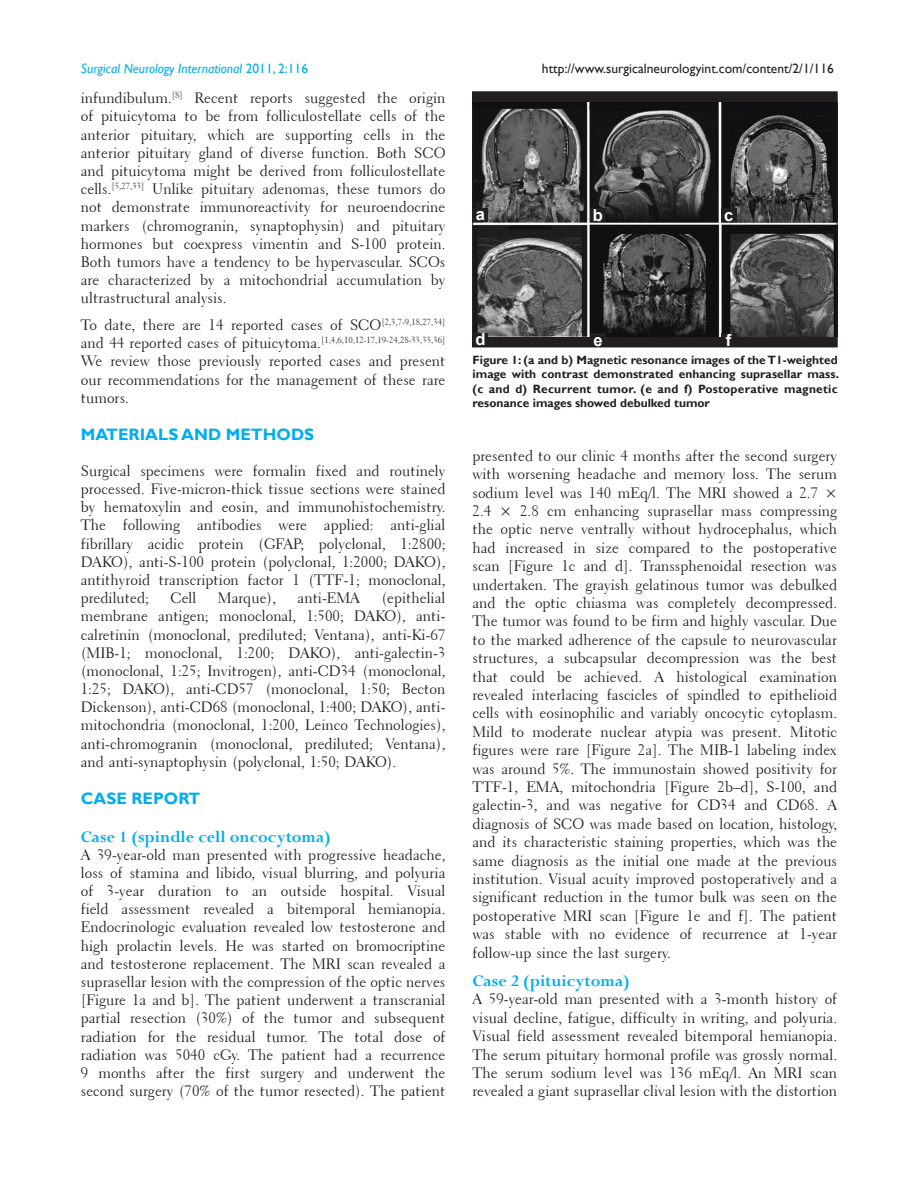
<style>
.page{position:relative;width:918px;height:1188px;background:#fff}
.page>*{position:absolute;margin:0;border:0;box-sizing:border-box;transform-origin:0 0}
.t1{font:700 18px "Perpetua";color:#00aeef}
.t2{font:700 16.5px "Gill Sans";color:#00aeef}
.t3{font:700 16.5px "Arial";color:#fff}
.TX{font:15px/18.1px "Transitional 521 BT Roman A";color:#231f20;text-align:justify}
.t4{font:13.5px "Gill Sans";color:#231f20}
.t5{font:italic 13.5px "Gill Sans";color:#00aeef}
.FGC{font:700 12px/14.4px "Gill Sans";color:#231f20;text-align:justify}
.TX-2{font:8.7px "Transitional 521 BT Roman A";color:#231f20}
.s1{font-style:normal}
.s2{font-size:15px}
</style>
<div class="page">
<div style="left:473px;top:92px;width:364px;height:255px;background:#231f20"></div>
<img style="left:474px;top:103px;width:361px;height:233px">
<div style="left:472px;top:92px;width:365px;height:255px;border:1px solid #231f20"></div>
<div style="left:472px;top:208px;width:16px;height:14px;background:#231f20"></div>
<div style="left:472px;top:333px;width:16px;height:14px;background:#231f20"></div>
<div style="left:590px;top:208px;width:16px;height:14px;background:#231f20"></div>
<div style="left:590px;top:333px;width:16px;height:14px;background:#231f20"></div>
<div style="left:721px;top:208px;width:16px;height:14px;background:#231f20"></div>
<div style="left:721px;top:333px;width:16px;height:14px;background:#231f20"></div>
<p class="t5" style="left:81px;top:61px;width:229px">Surgical Neurology International <span class="s1">2011, 2:116</span></p>
<p class="t4" style="left:542px;top:61px;width:293px">http://www.surgicalneurologyint.com/content/2/1/116</p>
<p class="TX" style="left:81px;top:89px;width:366px">infundibulum.<sup>[8]</sup> Recent reports suggested the origin of pituicytoma to be from folliculostellate cells of the anterior pituitary, which are supporting cells in the anterior pituitary gland of diverse function. Both SCO and pituicytoma might be derived from folliculostellate cells.<sup>[5,27,33]</sup> Unlike pituitary adenomas, these tumors do not demonstrate immunoreactivity for neuroendocrine markers (chromogranin, synaptophysin) and pituitary hormones but coexpress vimentin and S-100 protein.<br>Both tumors have a tendency to be hypervascular. SCOs are characterized by a mitochondrial accumulation by ultrastructural analysis.</p>
<p class="TX" style="left:81px;top:316px;width:366px">To date, there are 14 reported cases of SCO<sup>[2,3,7-9,18,27,34]</sup></p>
<p class="TX-2" style="left:81px;top:335px;width:366px"><span class="s2">and 44 reported cases of pituicytoma.</span>[1,4,6,10,12-17,19-24,28-33,35,36]</p>
<p class="TX" style="left:81px;top:352px;width:366px">We review those previously reported cases and present our recommendations for the management of these rare tumors.</p>
<h1 class="t2" style="left:81px;top:424px;width:235px">MATERIALS AND METHODS</h1>
<p class="TX" style="left:81px;top:462px;width:366px">Surgical specimens were formalin fixed and routinely processed. Five-micron-thick tissue sections were stained by hematoxylin and eosin, and immunohistochemistry.<br>The following antibodies were applied: anti-glial fibrillary acidic protein (GFAP; polyclonal, 1:2800; DAKO), anti-S-100 protein (polyclonal, 1:2000; DAKO), antithyroid transcription factor 1 (TTF-1; monoclonal, prediluted;</p>
<p class="t3" style="left:593px;top:205px;width:12px">b</p>
<p class="t3" style="left:476px;top:204px;width:11px">a</p>
<p class="t3" style="left:724px;top:205px;width:11px">c</p>
<p class="t3" style="left:475px;top:328px;width:12px">d</p>
<p class="t3" style="left:726px;top:329px;width:7px">f</p>
<p class="t3" style="left:593px;top:329px;width:11px">e</p>
<p class="FGC" style="left:472px;top:353px;width:368px">Figure 1: (a and b) Magnetic resonance images of the T1-weighted image with contrast demonstrated enhancing suprasellar mass. (c and d) Recurrent tumor. (e and f) Postoperative magnetic resonance images showed debulked tumor</p>
<p class="TX" style="left:472px;top:447px;width:366px">presented to our clinic 4 months after the second surgery with worsening headache and memory loss. The serum sodium level was 140 mEq/l. The MRI showed a 2.7 × 2.4 × 2.8 cm enhancing suprasellar mass compressing the optic nerve ventrally without hydrocephalus, which had increased in size compared to the postoperative scan [Figure 1c and d]. Transsphenoidal resection was undertaken. The grayish gelatinous tumor was debulked and the optic chiasma was completely decompressed.<br>The tumor was found to be firm and highly vascular. Due to the marked adherence of the capsule to neurovascular structures, a subcapsular decompression was the best that could be achieved. A histological examination revealed interlacing fascicles of spindled to epithelioid cells with eosinophilic and variably oncocytic cytoplasm.<br>Mild to moderate nuclear atypia was present. Mitotic figures were rare [Figure 2a]. The MIB-1 labeling index was around 5%. The immunostain showed positivity for TTF-1, EMA, mitochondria [Figure 2b–d], S-100, and galectin-3, and was negative for CD34 and CD68. A diagnosis of SCO was made based on location, histology, and its characteristic staining properties, which was the same diagnosis as the initial one made at the previous institution. Visual acuity improved postoperatively and a significant reduction in the tumor bulk was seen on the postoperative MRI scan [Figure 1e and f]. The patient was stable with no evidence of recurrence at 1-year follow-up since the last surgery.</p>
<h2 class="t1" style="left:472px;top:969px;width:159px">Case 2 (pituicytoma)</h2>
<p class="TX" style="left:472px;top:990px;width:366px">A 59-year-old man presented with a 3-month history of visual decline, fatigue, difficulty in writing, and polyuria.<br>Visual field assessment revealed bitemporal hemianopia.<br>The serum pituitary hormonal profile was grossly normal.<br>The serum sodium level was 136 mEq/l. An MRI scan revealed a giant suprasellar clival lesion with the distortion</p>
<p class="TX" style="left:81px;top:589px;width:366px;text-indent:301px">(epithelial membrane antigen; monoclonal, 1:500; DAKO), anti&shy;calretinin (monoclonal, prediluted; Ventana), anti-Ki-67 (MIB-1; monoclonal, 1:200; DAKO), anti-galectin-3 (monoclonal, 1:25; Invitrogen), anti-CD34 (monoclonal, 1:25; DAKO), anti-CD57 (monoclonal, 1:50; Becton Dickenson), anti-CD68 (monoclonal, 1:400; DAKO), anti&shy;mitochondria (monoclonal, 1:200, Leinco Technologies), anti-chromogranin (monoclonal, prediluted; Ventana), and anti-synaptophysin (polyclonal, 1:50; DAKO).</p>
<h1 class="t2" style="left:81px;top:788px;width:121px">CASE REPORT</h1>
<h2 class="t1" style="left:81px;top:825px;width:252px">Case 1 (spindle cell oncocytoma)</h2>
<p class="TX" style="left:81px;top:846px;width:366px">A 39-year-old man presented with progressive headache, loss of stamina and libido, visual blurring, and polyuria of 3-year duration to an outside hospital. Visual field assessment revealed a bitemporal hemianopia.<br>Endocrinologic evaluation revealed low testosterone and high prolactin levels. He was started on bromocriptine and testosterone replacement. The MRI scan revealed a suprasellar lesion with the compression of the optic nerves [Figure 1a and b]. The patient underwent a transcranial partial resection (30%) of the tumor and subsequent radiation for the residual tumor. The total dose of radiation was 5040 cGy. The patient had a recurrence 9 months after the first surgery and underwent the second surgery (70% of the tumor resected). The patient</p>
<p class="TX" style="left:170px;top:589px;width:27px">Cell</p>
<p class="TX" style="left:218px;top:589px;width:60px">Marque),</p>
<p class="TX" style="left:298px;top:589px;width:64px">anti-EMA</p>
</div>
